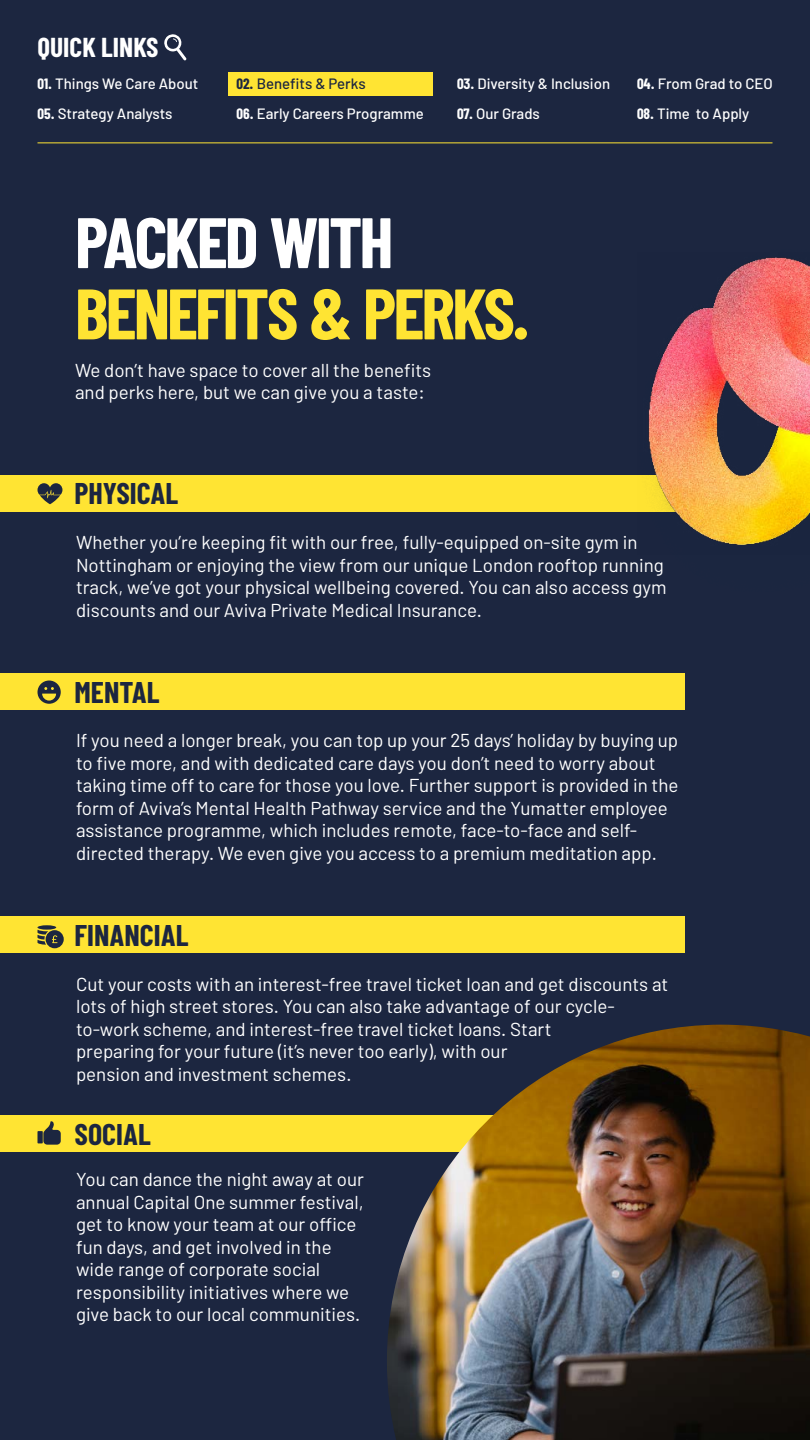
<style>
.page{position:relative;width:810px;height:1440px;background:#1c2640}
.page>*{position:absolute;margin:0;border:0;box-sizing:border-box;transform-origin:0 0}
.t1{font:700 71.25px "Barlow Condensed";letter-spacing:-.045em;color:#ffe433}
.t2{font:700 71.25px "Barlow Condensed";letter-spacing:-.045em;color:#fff}
.t3{font:700 30px "Barlow Condensed";color:#1c2640}
.t4{font:700 27.45px "Barlow Condensed";color:#fff}
.t5{font:18.75px/22.5px "Barlow";color:#fff}
.t6{font:500 15px "Barlow";color:#fff}
.t7{font:500 15px "Barlow";color:#1c2640}
.s1{font-family:"Barlow Condensed";font-weight:700}
</style>
<div class="page">
<svg style="left:164px;top:34px;width:23px;height:26px"></svg>
<hr style="left:38px;top:142px;width:734px;height:1px;background:#ffe433">
<div style="left:228px;top:73px;width:205px;height:23px;background:#ffe433"></div>
<div style="left:0;top:475px;width:685px;height:37px;background:#ffe433"></div>
<svg style="left:38px;top:483px;width:24px;height:21px"></svg>
<div style="left:0;top:917px;width:685px;height:36px;background:#ffe433"></div>
<div style="left:38px;top:925px;width:18px;height:5px;background:#1c2640;border-radius:50%"></div>
<div style="left:46px;top:930px;width:18px;height:18px;background:#1c2640;border-radius:50%"></div>
<svg style="left:38px;top:930px;width:19px;height:15px"></svg>
<div style="left:0;top:673px;width:685px;height:37px;background:#ffe433"></div>
<svg style="left:38px;top:681px;width:23px;height:23px"></svg>
<div style="left:0;top:1115px;width:685px;height:37px;background:#ffe433"></div>
<svg style="left:43px;top:1121px;width:18px;height:24px"></svg>
<div style="left:37px;top:1131px;width:6px;height:12px;background:#1c2640"></div>
<img style="left:648px;top:257px;width:162px;height:288px">
<img style="left:387px;top:1025px;width:423px;height:415px">
<h3 class="t4" style="left:38px;top:30px;width:123px">QUICK LINKS</h3>
<p class="t6" style="left:38px;top:74px;width:162px"><span class="s1">01.</span> Things We Care About</p>
<p class="t7" style="left:236px;top:74px;width:131px"><span class="s1">02.</span> Benefits &amp; Perks</p>
<p class="t6" style="left:457px;top:74px;width:155px"><span class="s1">03.</span> Diversity &amp; Inclusion</p>
<p class="t6" style="left:637px;top:74px;width:137px"><span class="s1">04.</span> From Grad to CEO</p>
<p class="t6" style="left:38px;top:104px;width:137px"><span class="s1">05.</span> Strategy Analysts</p>
<p class="t6" style="left:236px;top:104px;width:189px"><span class="s1">06.</span> Early Careers Programme</p>
<p class="t6" style="left:457px;top:104px;width:84px"><span class="s1">07.</span> Our Grads</p>
<p class="t6" style="left:637px;top:104px;width:114px"><span class="s1">08.</span> Time to Apply</p>
<h1 class="t2" style="left:75px;top:198px;width:320px">PACKED WITH</h1>
<h1 class="t1" style="left:75px;top:269px;width:457px">BENEFITS &amp; PERKS.</h1>
<p class="t5" style="left:75px;top:358px;width:358px">We don’t have space to cover all the benefits and perks here, but we can give you a taste:</p>
<h2 class="t3" style="left:75px;top:475px;width:105px">PHYSICAL</h2>
<p class="t5" style="left:76px;top:531px;width:592px">Whether you’re keeping fit with our free, fully-equipped on-site gym in Nottingham or enjoying the view from our unique London rooftop running track, we’ve got your physical wellbeing covered. You can also access gym discounts and our Aviva Private Medical Insurance.</p>
<h2 class="t3" style="left:75px;top:673px;width:87px">MENTAL</h2>
<p class="t5" style="left:76px;top:729px;width:604px">If you need a longer break, you can top up your 25 days’ holiday by buying up to five more, and with dedicated care days you don’t need to worry about taking time off to care for those you love. Further support is provided in the form of Aviva’s Mental Health Pathway service and the Yumatter employee assistance programme, which includes remote, face-to-face and self&shy;directed therapy. We even give you access to a premium meditation app.</p>
<h2 class="t3" style="left:75px;top:917px;width:115px">FINANCIAL</h2>
<p class="t5" style="left:76px;top:972px;width:594px">Cut your costs with an interest-free travel ticket loan and get discounts at lots of high street stores. You can also take advantage of our cycle&shy;to-work scheme, and interest-free travel ticket loans. Start<br>preparing for your future (it’s never too early), with our<br>pension and investment schemes.</p>
<h2 class="t3" style="left:75px;top:1115px;width:78px">SOCIAL</h2>
<p class="t5" style="left:76px;top:1168px;width:289px">You can dance the night away at our annual Capital One summer festival, get to know your team at our office fun days, and get involved in the wide range of corporate social responsibility initiatives where we give back to our local communities.</p>
</div>
